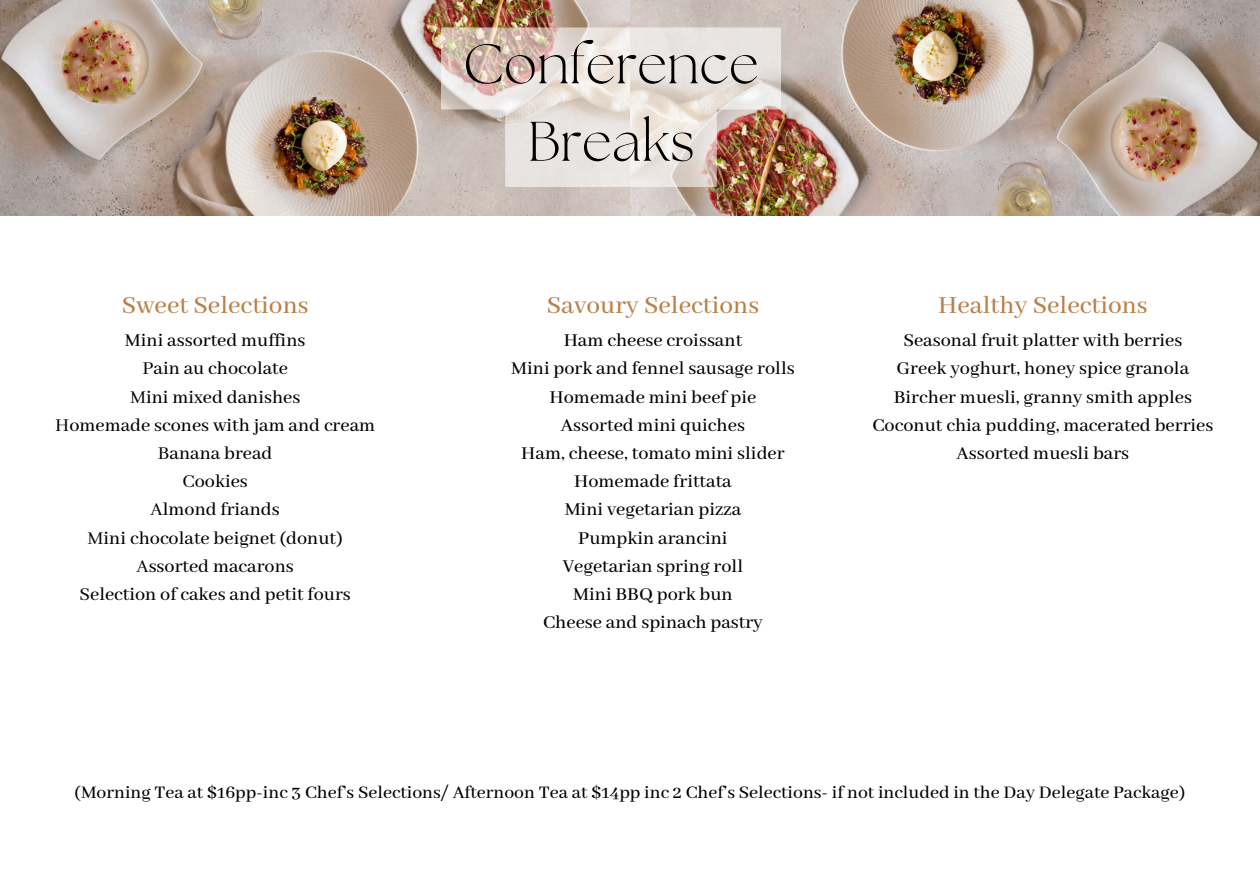
<style>
.page{position:relative;width:1260px;height:869px;background:#fff}
.page>*{position:absolute;margin:0;border:0;box-sizing:border-box;transform-origin:0 0}
.t1{font:300 55.56px/77.4px "The Seasons";color:#000;text-align:center}
.t2{font:500 27.3px "Abhaya Libre";color:#b9814a}
.t3{font:500 20.21px/28.2px "Abhaya Libre";color:#000;text-align:center}
.t4{font:500 20.12px "Abhaya Libre";color:#000}
.t5{font:500 19.69px "Abhaya Libre";color:#000}
.s1{font-weight:400}
</style>
<div class="page">
<img style="left:0;top:0;width:1260px;height:215px">
<img style="left:441px;top:27px;width:340px;height:160px">
<p class="t2" style="left:122px;top:290px;width:188px">Sweet Selections</p>
<p class="t4" style="left:125px;top:329px;width:182px">Mini assorted muffins</p>
<p class="t4" style="left:142px;top:357px;width:147px"><span class="s1">P</span>ain au chocolate</p>
<p class="t4" style="left:130px;top:385px;width:172px"><span class="s1">M</span>ini mixed danishes</p>
<p class="t4" style="left:55px;top:413px;width:321px"><span class="s1">H</span>omemade scones with jam and cream</p>
<p class="t4" style="left:158px;top:442px;width:116px"><span class="s1">B</span>anana bread</p>
<p class="t4" style="left:183px;top:470px;width:67px"><span class="s1">C</span>ookies</p>
<p class="t4" style="left:151px;top:498px;width:131px"><span class="s1">A</span>lmond friands</p>
<p class="t4" style="left:88px;top:526px;width:257px"><span class="s1">M</span>ini chocolate beignet (donut)</p>
<p class="t4" style="left:137px;top:555px;width:159px"><span class="s1">A</span>ssorted macarons</p>
<p class="t4" style="left:80px;top:583px;width:273px"><span class="s1">S</span>election of cakes and petit fours</p>
<h1 class="t1" style="left:463px;top:30px;width:297px">Conference<br>Breaks</h1>
<h3 class="t2" style="left:547px;top:290px;width:214px">Savoury Selections</h3>
<p class="t3" style="left:511px;top:327px;width:285px">Ham cheese croissant<br>Mini pork and fennel sausage rolls<br>Homemade mini beef pie<br>Assorted mini quiches<br>Ham, cheese, tomato mini slider<br>Homemade frittata<br>Mini vegetarian pizza<br>Pumpkin arancini<br>Vegetarian spring roll<br>Mini BBQ pork bun<br>Cheese and spinach pastry</p>
<h3 class="t2" style="left:938px;top:290px;width:211px">Healthy Selections</h3>
<p class="t3" style="left:872px;top:327px;width:342px">Seasonal fruit platter with berries<br>Greek yoghurt, honey spice granola Bircher muesli, granny smith apples Coconut chia pudding, macerated berries Assorted muesli bars</p>
<h3 class="t5" style="left:75px;top:781px;width:1112px">(Morning Tea at $16pp-inc 3 Chef’s Selections/ Afternoon Tea at $14pp inc 2 Chef’s Selections- if not included in the Day Delegate Package)</h3>
</div>
